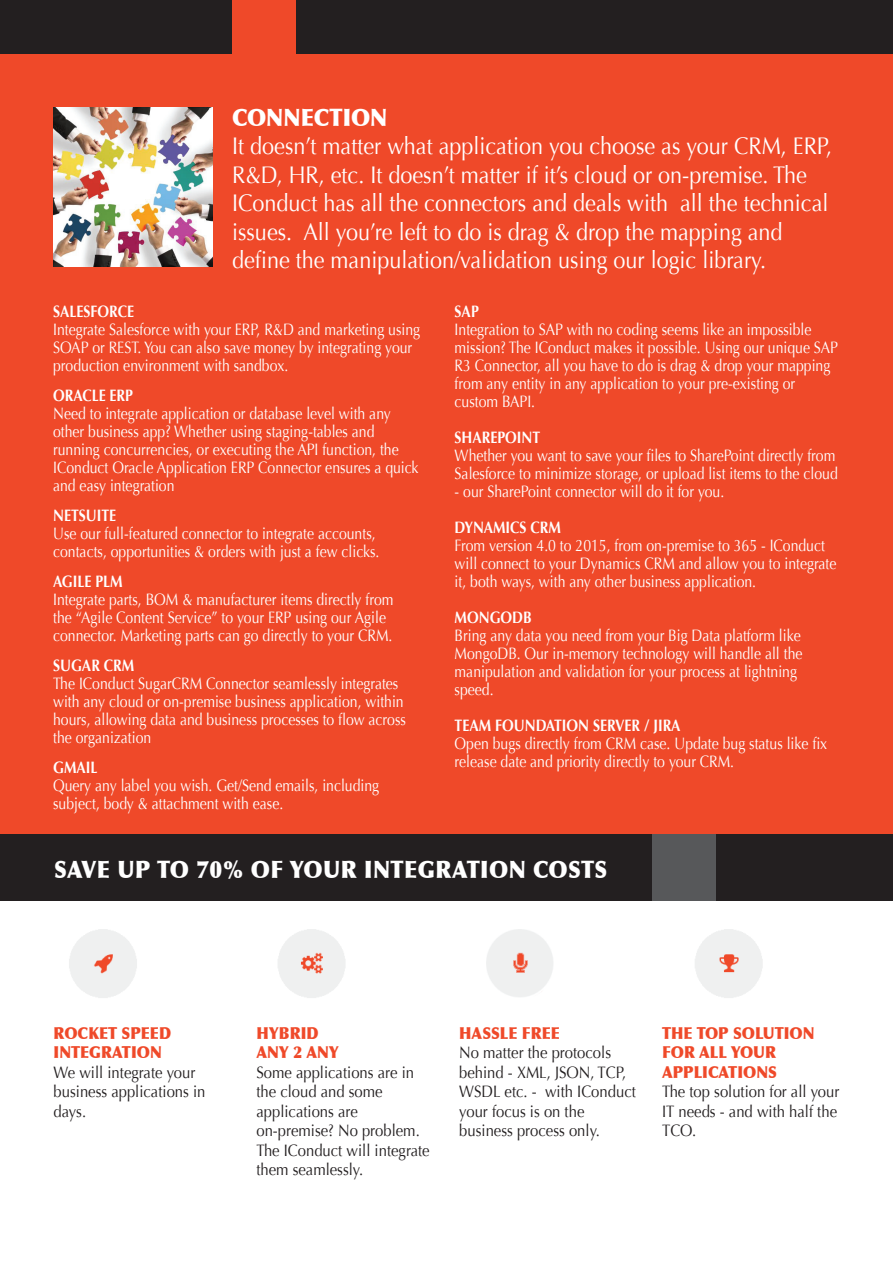
<style>
.page{position:relative;width:893px;height:1263px;background:#fff}
.page>*{position:absolute;margin:0;border:0;box-sizing:border-box;transform-origin:0 0}
.t1{font:24px/28.5px "Optima";color:#fff;scale:.9 1}
.t2{font:900 24px "Optima";letter-spacing:.02em;color:#fff;scale:.9 1}
.t3{font:900 24px "Optima";color:#fff;scale:.9 1}
.t4{font:16.5px/18px "Optima";color:#fff;scale:.85 1}
.t5{font:16.5px/19.5px "Optima";color:#231f20;scale:.9 1}
.t6{font:700 16.5px "Optima";color:#fff;scale:.85 1}
.t7{font:900 16.5px/19.5px "Optima";color:#ef4929;scale:.9 1}
</style>
<div class="page">
<div style="left:0;top:834px;width:893px;height:66px;background:#231f20"></div>
<div style="left:0;top:0;width:893px;height:54px;background:#231f20"></div>
<div style="left:232px;top:0;width:64px;height:54px;background:#ef4929"></div>
<div style="left:652px;top:834px;width:64px;height:66px;background:#57585a"></div>
<div style="left:0;top:54px;width:893px;height:780px;background:#ef4929"></div>
<img style="left:53px;top:107px;width:160px;height:160px">
<img style="left:69px;top:929px;width:694px;height:69px">
<h1 class="t3" style="left:232px;top:102px;width:174px">CONNECTION</h1>
<h1 class="t1" style="left:232px;top:132px;width:668px">It doesn t’ matter what application you choose as your CRM, ERP,</h1>
<h1 class="t1" style="left:232px;top:160px;width:640px">&amp;R D, HR, etc It. doesn t’ matter s’i ti f cloud or on-premise. The</h1>
<h1 class="t1" style="left:680px;top:189px;width:166px">all the technical</h1>
<h1 class="t1" style="left:303px;top:189px;width:534px;text-indent:-71px">IConduct has all the connectors and deals with<br>All you r e’ left to do is drag &amp; drop the mapping and</h1>
<h1 class="t1" style="left:232px;top:217px;width:595px">issues.<br>define the manipulation/validation using our logic library.</h1>
<p class="t6" style="left:53px;top:301px;width:97px">SALESFORCE</p>
<p class="t4" style="left:53px;top:320px;width:433px">Integrate Salesforce with your ERP &amp;R, D and marketing using<br>SOAP or REST. You can also save money by integrating your production environment with sandbox.</p>
<p class="t6" style="left:53px;top:385px;width:95px">ORACLE ERP</p>
<p class="t4" style="left:53px;top:404px;width:431px">Need to integrate application or database level with any other business app? Whether using staging-tables and running concurrencies, or executing the API function, the IConduct Oracle Application ERP Connector ensures a quick and easy integration</p>
<p class="t6" style="left:53px;top:505px;width:76px">NETSUITE</p>
<p class="t4" style="left:53px;top:524px;width:385px">Use our full-featured connector to integrate accounts, contacts, opportunities &amp; orders with just a few clicks.</p>
<p class="t6" style="left:53px;top:571px;width:83px">AGILE PLM</p>
<p class="t4" style="left:53px;top:590px;width:402px">Integrate parts, BOM &amp; manufacturer items directly from the “Agile Content Service” to your ERP using our Agile connector. Marketing parts can go directly to your CRM.</p>
<p class="t6" style="left:53px;top:655px;width:97px">SUGAR CRM</p>
<p class="t4" style="left:53px;top:674px;width:417px">The IConduct SugarCRM Connector seamlessly integrates with any cloud or on-premise business application, within hours, allowing data and business processes to flow across the organization</p>
<p class="t6" style="left:53px;top:757px;width:54px">GMAIL</p>
<p class="t4" style="left:53px;top:776px;width:385px">Query any label you wish. Get/Send emails, including subject, body &amp; attachment with ease.</p>
<p class="t6" style="left:455px;top:301px;width:30px">SAP</p>
<p class="t4" style="left:455px;top:320px;width:453px">Integration to SAP with no coding seems like an impossible mission? The IConduct makes it possible. Using our unique SAP 3R Connector, all you have to do is drag &amp; drop your mapping from any entity in any application to your pre-existing or custom BAPI.</p>
<p class="t6" style="left:455px;top:427px;width:102px">SHAREPOINT</p>
<p class="t4" style="left:455px;top:446px;width:452px">Whether you want to save your files to SharePoint directly from<br>Salesforce to minimize storage, or upload list items to the cloud</p>
<p class="t4" style="left:455px;top:482px;width:319px">- our SharePoint connector will do it for you.</p>
<p class="t6" style="left:455px;top:517px;width:127px">DYNAMICS CRM</p>
<p class="t4" style="left:455px;top:536px;width:451px">From version 4.0 to 2015, from on-premise to 365 - IConduct will connect to your Dynamics CRM and allow you to integrate ,i t both ways, with any other business application.</p>
<p class="t6" style="left:455px;top:607px;width:92px">MONGODB</p>
<p class="t4" style="left:455px;top:626px;width:411px">Bring any data you need from your Big Data platform like MongoDB. Our in-memory technology will handle all the manipulation and validation for your process at lightning speed.</p>
<p class="t6" style="left:455px;top:715px;width:267px">TEAM FOUNDATION SERVER / JIRA</p>
<p class="t4" style="left:455px;top:734px;width:440px">Open bugs directly from CRM case. Update bug status like fix release date and priority directly to your CRM.</p>
<h1 class="t2" style="left:54px;top:855px;width:616px">SAVE UP TO 70% OF YOUR INTEGRATION COSTS</h1>
<p class="t7" style="left:54px;top:1023px;width:132px">ROCKET SPEED<br>INTEGRATION</p>
<p class="t5" style="left:54px;top:1062px;width:170px">We will integrate your business applications in days.</p>
<p class="t7" style="left:256px;top:1023px;width:93px">HYBRID<br>ANY 2 ANY</p>
<p class="t5" style="left:256px;top:1062px;width:194px">Some applications are in the cloud and some applications are on-premise? No problem.<br>The IConduct will integrate them seamlessly.</p>
<p class="t7" style="left:459px;top:1023px;width:113px">HASSLE FREE</p>
<p class="t5" style="left:459px;top:1043px;width:170px">No matter the protocols</p>
<p class="t5" style="left:459px;top:1062px;width:187px">behind - XML, JSON, TCP,</p>
<p class="t5" style="left:545px;top:1082px;width:102px">with IConduct</p>
<p class="t5" style="left:459px;top:1082px;width:158px">WSDL etc -.<br>your focus is on the business process only.</p>
<p class="t7" style="left:662px;top:1023px;width:171px">THE TOP SOLUTION<br>FOR ALL YOUR<br>APPLICATIONS</p>
<p class="t5" style="left:662px;top:1082px;width:198px">The top solution for all your<br>IT needs - and with half the<br>TCO.</p>
</div>
